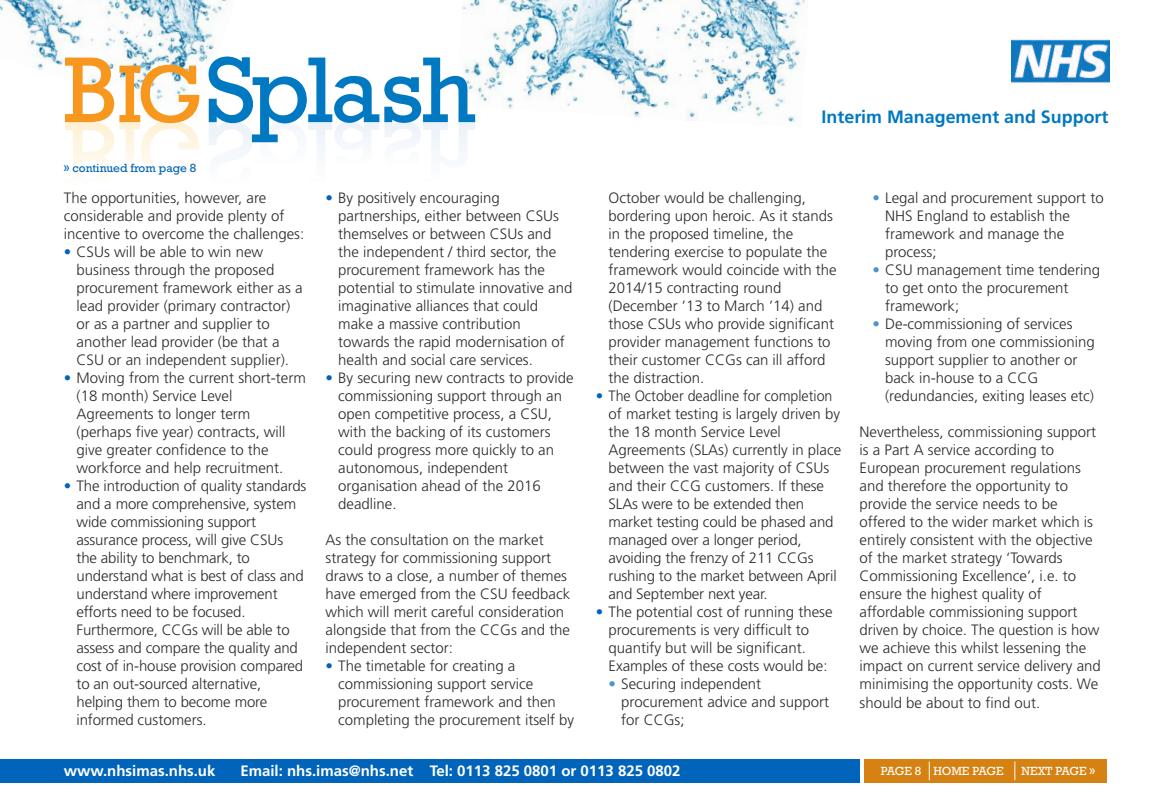
<style>
.page{position:relative;width:1149px;height:808px;background:#fff}
.page>*{position:absolute;margin:0;border:0;box-sizing:border-box;transform-origin:0 0}
.t1{font:95.1px "Rockwell";letter-spacing:-.04em;color:#0079c2}
.t2{font:700 17.85px "Frutiger";color:#0079c2}
.t3{font:300 15px/18px "Frutiger";color:#2d2b29}
.t4{font:300 15px/18px "Frutiger";color:#2d2b29;scale:.95 1}
.t5{font:700 15px "Frutiger";color:#fff}
.t6{font:12px "Rockwell";color:#fff}
.t7{font:12px "Rockwell";color:#0064ba}
.s1{color:#f7971d}
.s2{font-size:83.1px;color:#f7971d}
.s3{color:#0064ba}
.s4{color:#4d92cf}
</style>
<div class="page">
<img style="left:0;top:0;width:228px;height:113px">
<img style="left:462px;top:0;width:344px;height:123px">
<img style="left:1011px;top:39px;width:98px;height:46px">
<svg style="left:208px;top:102px;width:267px;height:50px"></svg>
<svg style="left:65px;top:121px;width:134px;height:50px"></svg>
<div style="left:863px;top:759px;width:243px;height:24px;background:#d58213"></div>
<div style="left:0;top:759px;width:859px;height:24px;background:#0064ba"></div>
<svg style="left:1014px;top:761px;width:1px;height:19px"></svg>
<svg style="left:928px;top:761px;width:1px;height:19px"></svg>
<h1 class="t1" style="left:63px;top:58px;width:414px"><span class="s1">B</span><span class="s2">IG</span>Splash</h1>
<p class="t7" style="left:64px;top:164px;width:134px">» continued from page 8</p>
<p class="t3" style="left:64px;top:190px;width:242px">The opportunities, however, are considerable and provide plenty of incentive to overcome the challenges:</p>
<p class="t3" style="left:77px;top:244px;width:227px;text-indent:-13px"><span class="s3">•</span> CSUs will be able to win new business through the proposed procurement framework either as a lead provider (primary contractor) or as a partner and supplier to another lead provider (be that a<br>CSU or an independent supplier).</p>
<p class="t3" style="left:77px;top:370px;width:231px;text-indent:-13px"><span class="s3">•</span> Moving from the current short-term (18 month) Service Level<br>Agreements to longer term (perhaps five year) contracts, will give greater confidence to the workforce and help recruitment.</p>
<p class="t3" style="left:76px;top:478px;width:231px;text-indent:-13px"><span class="s3">•</span> The introduction of quality standards and a more comprehensive, system wide commissioning support assurance process, will give CSUs the ability to benchmark, to understand what is best of class and understand where improvement efforts need to be focused.<br>Furthermore, CCGs will be able to assess and compare the quality and cost of in-house provision compared to an out-sourced alternative, helping them to become more informed customers.</p>
<p class="t3" style="left:338px;top:190px;width:235px;text-indent:-13px"><span class="s3">•</span> By positively encouraging partnerships, either between CSUs themselves or between CSUs and the independent / third sector, the procurement framework has the potential to stimulate innovative and imaginative alliances that could make a massive contribution towards the rapid modernisation of health and social care services.</p>
<p class="t3" style="left:338px;top:370px;width:237px;text-indent:-13px"><span class="s3">•</span> By securing new contracts to provide commissioning support through an open competitive process, a CSU, with the backing of its customers could progress more quickly to an autonomous, independent organisation ahead of the 2016 deadline.</p>
<p class="t3" style="left:325px;top:532px;width:246px">As the consultation on the market strategy for commissioning support draws to a close, a number of themes have emerged from the CSU feedback which will merit careful consideration alongside that from the CCGs and the independent sector:</p>
<p class="t3" style="left:338px;top:658px;width:237px;text-indent:-13px"><span class="s3">•</span> The timetable for creating a commissioning support service procurement framework and then completing the procurement itself by</p>
<p class="t2" style="left:821px;top:110px;width:288px">Interim Management and Support</p>
<p class="t3" style="left:608px;top:190px;width:230px">October would be challenging, bordering upon heroic. As it stands in the proposed timeline, the tendering exercise to populate the framework would coincide with the<br>2014/15 contracting round (December ’13 to March ’14) and those CSUs who provide significant provider management functions to their customer CCGs can ill afford the distraction.</p>
<p class="t4" style="left:608px;top:388px;width:246px;text-indent:-13px"><span class="s3">•</span> The October deadline for completion of market testing is largely driven by the 18 month Service Level<br>Agreements (SLAs) currently in place between the vast majority of CSUs and their CCG customers. If these<br>SLAs were to be extended then market testing could be phased and managed over a longer period, avoiding the frenzy of 211 CCGs rushing to the market between April and September next year.</p>
<p class="t3" style="left:608px;top:604px;width:225px;text-indent:-13px"><span class="s3">•</span> The potential cost of running these procurements is very difficult to quantify but will be significant.<br>Examples of these costs would be:</p>
<p class="t3" style="left:621px;top:676px;width:209px;text-indent:-13px"><span class="s4">•</span> Securing independent procurement advice and support for CCGs;</p>
<p class="t3" style="left:884px;top:190px;width:220px;text-indent:-13px"><span class="s4">•</span> Legal and procurement support to<br>NHS England to establish the framework and manage the process;</p>
<p class="t3" style="left:884px;top:262px;width:216px;text-indent:-13px"><span class="s4">•</span> CSU management time tendering to get onto the procurement framework;</p>
<p class="t3" style="left:884px;top:316px;width:211px;text-indent:-13px"><span class="s4">•</span> De-commissioning of services moving from one commissioning support supplier to another or back in-house to a CCG (redundancies, exiting leases etc)</p>
<p class="t3" style="left:859px;top:424px;width:243px">Nevertheless, commissioning support is a Part A service according to European procurement regulations and therefore the opportunity to provide the service needs to be offered to the wider market which is entirely consistent with the objective of the market strategy ‘Towards Commissioning Excellence’, i.e. to ensure the highest quality of affordable commissioning support driven by choice. The question is how we achieve this whilst lessening the impact on current service delivery and minimising the opportunity costs. We should be about to find out.</p>
<p class="t5" style="left:64px;top:765px;width:153px">www.nhsimas.nhs.uk</p>
<p class="t5" style="left:240px;top:765px;width:441px">Email: nhs.imas@nhs.net Tel: 0113 825 0801 or 0113 825 0802</p>
<p class="t6" style="left:880px;top:767px;width:124px">PAGE 8 HOME PAGE</p>
<p class="t6" style="left:1021px;top:767px;width:75px">NEXT PAGE »</p>
</div>
